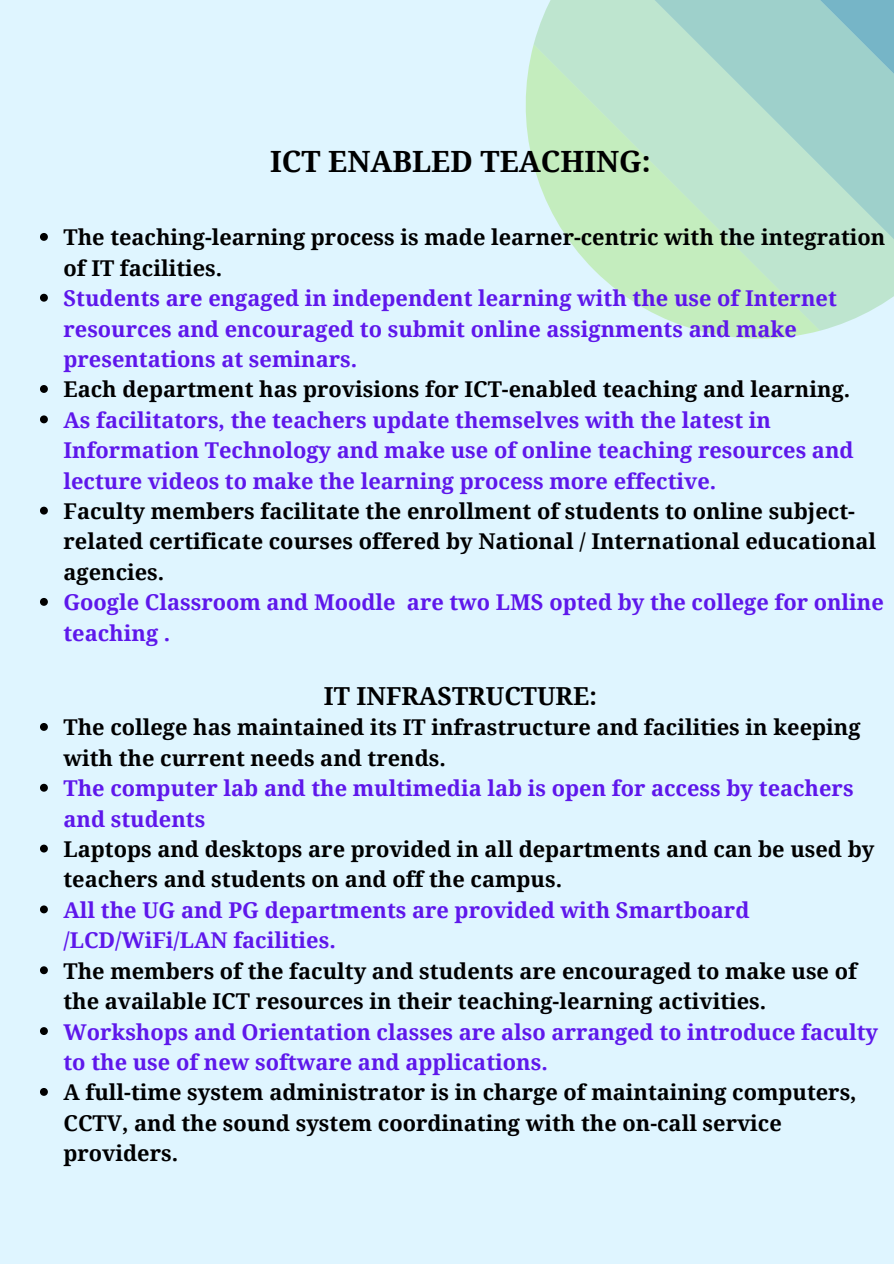
<style>
.page{position:relative;width:894px;height:1264px;background:#fff}
.page>*{position:absolute;margin:0;border:0;box-sizing:border-box;transform-origin:0 0}
.t1{font:700 29.25px "Noto Serif";color:#000}
.t2{font:700 24.75px "Noto Serif";color:#000}
.t3{font:700 21.75px/30.5px "Noto Serif";color:#000}
.t4{font:700 21.75px/30.5px "Noto Serif";color:#5e17eb}
</style>
<div class="page">
<div style="left:0;top:0;width:893px;height:1263px;background:#dff5ff"></div>
<svg style="left:525px;top:48px;width:293px;height:290px"></svg>
<svg style="left:533px;top:0;width:360px;height:331px;background:#b9e2cd"></svg>
<svg style="left:40px;top:233px;width:8px;height:8px"></svg>
<svg style="left:40px;top:294px;width:8px;height:8px"></svg>
<svg style="left:40px;top:385px;width:8px;height:8px"></svg>
<svg style="left:40px;top:415px;width:8px;height:8px"></svg>
<svg style="left:40px;top:506px;width:8px;height:8px"></svg>
<svg style="left:40px;top:598px;width:8px;height:8px"></svg>
<svg style="left:40px;top:723px;width:8px;height:8px"></svg>
<svg style="left:40px;top:783px;width:8px;height:8px"></svg>
<svg style="left:40px;top:844px;width:8px;height:8px"></svg>
<svg style="left:40px;top:905px;width:8px;height:8px"></svg>
<svg style="left:40px;top:966px;width:8px;height:8px"></svg>
<svg style="left:40px;top:1027px;width:8px;height:8px"></svg>
<svg style="left:40px;top:1088px;width:8px;height:7px"></svg>
<p class="t1" style="left:270px;top:141px;width:382px">ICT ENABLED TEACHING:</p>
<p class="t3" style="left:63px;top:222px;width:823px">The teaching-learning process is made learner-centric with the integration of IT facilities.</p>
<p class="t4" style="left:63px;top:282px;width:774px">Students are engaged in independent learning with the use of Internet resources and encouraged to submit online assignments and make presentations at seminars.</p>
<p class="t3" style="left:63px;top:374px;width:788px">Each department has provisions for ICT-enabled teaching and learning.</p>
<p class="t4" style="left:63px;top:404px;width:791px">As facilitators, the teachers update themselves with the latest in<br>Information Technology and make use of online teaching resources and lecture videos to make the learning process more effective.</p>
<p class="t3" style="left:63px;top:495px;width:814px">Faculty members facilitate the enrollment of students to online subject&shy;related certificate courses offered by National / International educational agencies.</p>
<p class="t4" style="left:63px;top:586px;width:821px">Google Classroom and Moodle are two LMS opted by the college for online teaching .</p>
<p class="t2" style="left:324px;top:678px;width:274px">IT INFRASTRUCTURE:</p>
<p class="t3" style="left:63px;top:711px;width:798px">The college has maintained its IT infrastructure and facilities in keeping with the current needs and trends.</p>
<p class="t4" style="left:63px;top:772px;width:791px">The computer lab and the multimedia lab is open for access by teachers and students</p>
<p class="t3" style="left:63px;top:833px;width:812px">Laptops and desktops are provided in all departments and can be used by teachers and students on and off the campus.</p>
<p class="t4" style="left:63px;top:894px;width:687px">All the UG and PG departments are provided with Smartboard /LCD/WiFi/LAN facilities.</p>
<p class="t3" style="left:63px;top:955px;width:794px">The members of the faculty and students are encouraged to make use of the available ICT resources in their teaching-learning activities.</p>
<p class="t4" style="left:63px;top:1015px;width:816px">Workshops and Orientation classes are also arranged to introduce faculty to the use of new software and applications.</p>
<p class="t3" style="left:63px;top:1076px;width:794px">A full-time system administrator is in charge of maintaining computers,<br>CCTV, and the sound system coordinating with the on-call service providers.</p>
</div>
